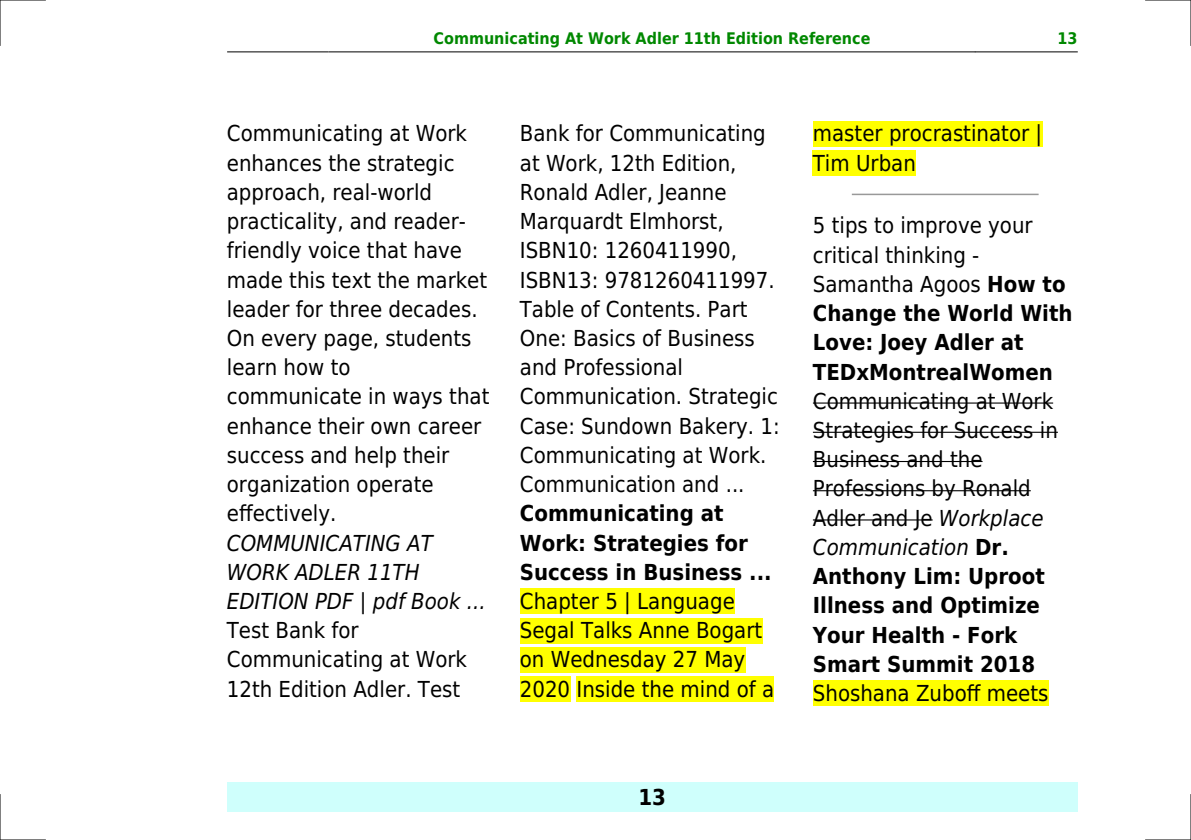
<style>
.page{position:relative;width:1191px;height:840px;background:#fff}
.page>*{position:absolute;margin:0;border:0;box-sizing:border-box;transform-origin:0 0}
.t1{font:22px/29.2px "DejaVu Sans Condensed";color:#000}
.t2{font:700 22px/29.2px "DejaVu Sans Condensed";color:#000}
.t3{font:italic 22px/29.2px "DejaVu Sans Condensed";color:#000}
.t4{font:700 16px "DejaVu Sans Condensed";color:#080}
.s1{font-weight:400}
.s2{font-style:italic}
.s3{font-weight:700}
</style>
<div class="page">
<hr style="left:227px;top:51px;width:102px;height:1px;background:#000">
<hr style="left:329px;top:51px;width:645px;height:1px;background:#000">
<hr style="left:975px;top:51px;width:102px;height:1px;background:#000">
<div style="left:227px;top:782px;width:850px;height:29px;background:#cffffc"></div>
<div style="left:520px;top:588px;width:215px;height:26px;background:#ff0"></div>
<div style="left:520px;top:617px;width:242px;height:26px;background:#ff0"></div>
<div style="left:520px;top:646px;width:225px;height:26px;background:#ff0"></div>
<div style="left:520px;top:676px;width:50px;height:25px;background:#ff0"></div>
<div style="left:576px;top:676px;width:198px;height:25px;background:#ff0"></div>
<div style="left:813px;top:121px;width:229px;height:25px;background:#ff0"></div>
<div style="left:813px;top:150px;width:103px;height:26px;background:#ff0"></div>
<hr style="left:852px;top:193px;width:185px;height:2px;background:#999">
<hr style="left:813px;top:402px;width:240px;height:1px;background:#000">
<hr style="left:813px;top:431px;width:245px;height:1px;background:#000">
<hr style="left:813px;top:460px;width:169px;height:2px;background:#000">
<hr style="left:813px;top:490px;width:217px;height:1px;background:#000">
<hr style="left:813px;top:519px;width:119px;height:1px;background:#000">
<div style="left:813px;top:680px;width:235px;height:25px;background:#ff0"></div>
<hr style="left:0;top:0;width:45px;height:1px;background:#000">
<hr style="left:1145px;top:0;width:46px;height:1px;background:#000">
<hr style="left:0;top:839px;width:45px;height:1px;background:#000">
<hr style="left:1145px;top:839px;width:46px;height:1px;background:#000">
<hr style="left:0;top:0;width:1px;height:45px;background:#000">
<hr style="left:0;top:794px;width:1px;height:45px;background:#000">
<hr style="left:1190px;top:0;width:1px;height:45px;background:#000">
<hr style="left:1190px;top:794px;width:1px;height:45px;background:#000">
<p class="t4" style="left:433px;top:29px;width:438px">Communicating At Work Adler 11th Edition Reference</p>
<p class="t4" style="left:1057px;top:29px;width:22px">13</p>
<p class="t1" style="left:227px;top:119px;width:264px">Communicating at Work enhances the strategic approach, real-world practicality, and reader&shy;friendly voice that have made this text the market leader for three decades.<br>On every page, students learn how to communicate in ways that enhance their own career success and help their organization operate effectively.</p>
<p class="t3" style="left:227px;top:528px;width:260px">COMMUNICATING AT<br>WORK ADLER 11TH<br>EDITION PDF | pdf Book ...</p>
<p class="t1" style="left:227px;top:615px;width:242px">Test Bank for<br>Communicating at Work<br>12th Edition Adler. Test</p>
<p class="t1" style="left:520px;top:119px;width:261px">Bank for Communicating at Work, 12th Edition,<br>Ronald Adler, Jeanne<br>Marquardt Elmhorst,<br>ISBN10: 1260411990,<br>ISBN13: 9781260411997.<br>Table of Contents. Part<br>One: Basics of Business and Professional<br>Communication. Strategic<br>Case: Sundown Bakery. 1:<br>Communicating at Work.<br>Communication and ...</p>
<p class="t2" style="left:520px;top:499px;width:253px">Communicating at<br>Work: Strategies for<br>Success in Business ...</p>
<p class="t1" style="left:520px;top:586px;width:256px">Chapter 5 | Language<br>Segal Talks Anne Bogart on Wednesday 27 May<br>2020 Inside the mind of a</p>
<p class="t2" style="left:638px;top:782px;width:29px">13</p>
<p class="t1" style="left:813px;top:119px;width:231px">master procrastinator |<br>Tim Urban</p>
<p class="t2" style="left:813px;top:211px;width:261px"><span class="s1">5 tips to improve your critical thinking -<br>Samantha Agoos</span> How to<br>Change the World With<br>Love: Joey Adler at<br>TEDxMontrealWomen</p>
<p class="t1" style="left:813px;top:386px;width:246px">Communicating at Work<br>Strategies for Success in<br>Business and the<br>Professions by Ronald<br>Adler and Je <span class="s2">Workplace<br>Communication</span> <span class="s3">Dr.<br>Anthony Lim: Uproot<br>Illness and Optimize<br>Your Health - Fork<br>Smart Summit 2018</span></p>
<p class="t1" style="left:813px;top:678px;width:237px">Shoshana Zuboff meets</p>
</div>
